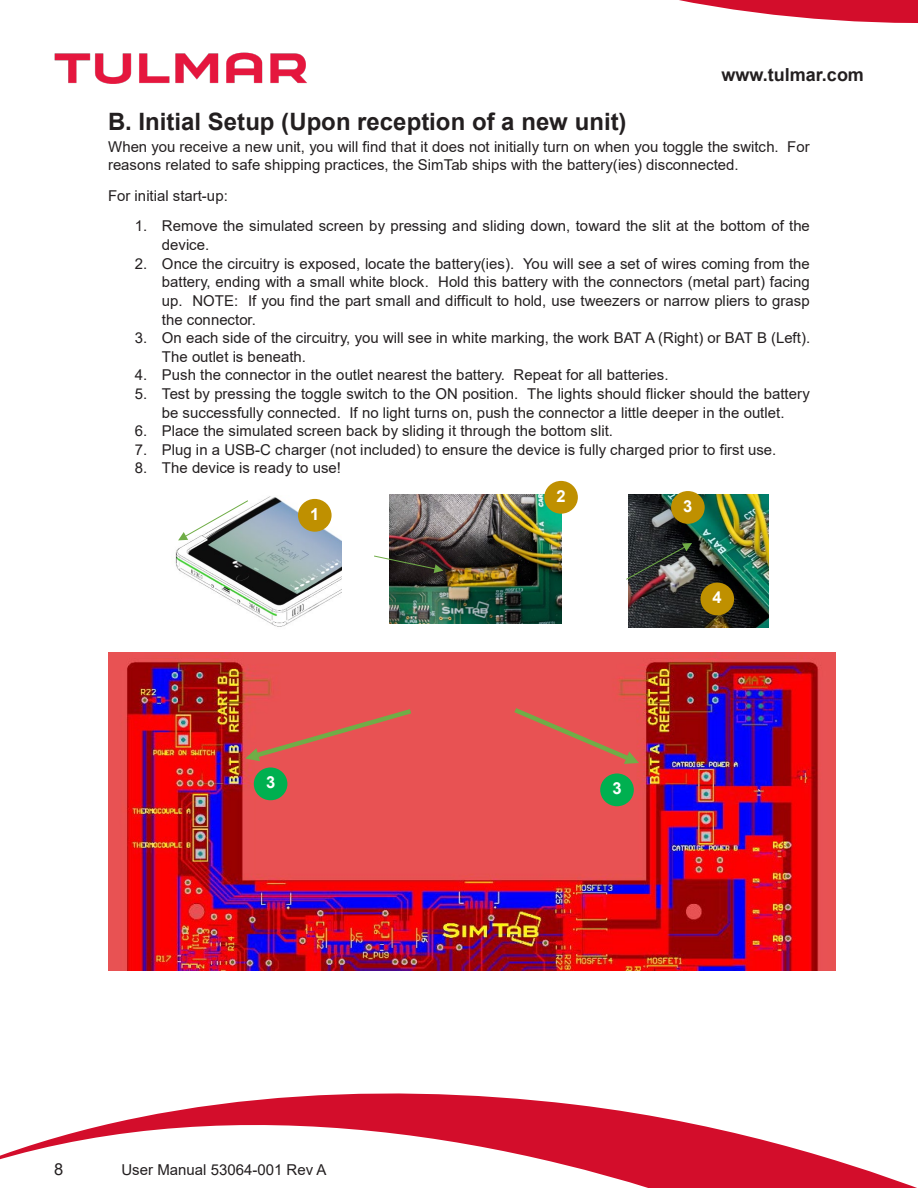
<style>
.page{position:relative;width:918px;height:1188px;background:#fff}
.page>*{position:absolute;margin:0;border:0;box-sizing:border-box;transform-origin:0 0}
.t1{font:700 24px "Arial";color:#231f20}
.t2{font:700 18px "Arial";color:#231f20}
.t3{font:700 16.5px "Arial";color:#fff}
.t4{font:16.5px "Arial";color:#231f20}
.t5{font:15px/18.6px "Arial";color:#231f20}
</style>
<div class="page">
<img style="left:108px;top:652px;width:727px;height:318px">
<svg style="left:245px;top:706px;width:171px;height:55px;background:#dd5951"></svg>
<svg style="left:509px;top:704px;width:130px;height:60px;background:#de5951"></svg>
<img style="left:175px;top:496px;width:167px;height:131px">
<img style="left:389px;top:494px;width:173px;height:130px">
<img style="left:628px;top:495px;width:140px;height:132px">
<svg style="left:374px;top:555px;width:69px;height:18px"></svg>
<svg style="left:178px;top:500px;width:71px;height:40px"></svg>
<div style="left:298px;top:499px;width:34px;height:33px;background:#bf9000;border-radius:50%"></div>
<div style="left:544px;top:481px;width:34px;height:33px;background:#bf9000;border-radius:50%"></div>
<div style="left:671px;top:491px;width:34px;height:33px;background:#bf9000;border-radius:50%"></div>
<div style="left:700px;top:583px;width:34px;height:32px;background:#bf9000;border-radius:50%"></div>
<div style="left:254px;top:767px;width:33px;height:33px;background:#00b050;border-radius:50%"></div>
<div style="left:600px;top:773px;width:34px;height:33px;background:#00b050;border-radius:50%"></div>
<svg style="left:626px;top:543px;width:66px;height:37px;background:#565855"></svg>
<svg style="left:0;top:1093px;width:917px;height:95px"></svg>
<img style="left:54px;top:52px;width:253px;height:32px">
<svg style="left:679px;top:0;width:239px;height:23px"></svg>
<p class="t2" style="left:722px;top:62px;width:144px">www.tulmar.com</p>
<p class="t1" style="left:108px;top:105px;width:520px">B. Initial Setup (Upon reception of a new unit)</p>
<p class="t5" style="left:108px;top:137px;width:703px">When you receive a new unit, you will find that it does not initially turn on when you toggle the switch. For reasons related to safe shipping practices, the SimTab ships with the battery(ies) disconnected.</p>
<p class="t5" style="left:108px;top:186px;width:121px">For initial start-up:</p>
<p class="t5" style="left:162px;top:217px;width:649px;text-indent:-27px">1. Remove the simulated screen by pressing and sliding down, toward the slit at the bottom of the device.</p>
<p class="t5" style="left:162px;top:254px;width:649px;text-align:justify;text-indent:-27px">2. Once the circuitry is exposed, locate the battery(ies). You will see a set of wires coming from the battery, ending with a small white block. Hold this battery with the connectors (metal part) facing up. NOTE: If you find the part small and difficult to hold, use tweezers or narrow pliers to grasp the connector.</p>
<p class="t5" style="left:162px;top:328px;width:650px;text-indent:-27px">3. On each side of the circuitry, you will see in white marking, the work BAT A (Right) or BAT B (Left).<br>The outlet is beneath.</p>
<p class="t5" style="left:135px;top:366px;width:535px">4. Push the connector in the outlet nearest the battery. Repeat for all batteries.</p>
<p class="t5" style="left:135px;top:384px;width:676px;text-align:center">5. Test by pressing the toggle switch to the ON position. The lights should flicker should the battery be successfully connected. If no light turns on, push the connector a little deeper in the outlet.</p>
<p class="t5" style="left:135px;top:422px;width:480px">6. Place the simulated screen back by sliding it through the bottom slit.</p>
<p class="t5" style="left:135px;top:440px;width:643px">7. Plug in a USB-C charger (not included) to ensure the device is fully charged prior to first use.</p>
<p class="t5" style="left:135px;top:459px;width:208px">8. The device is ready to use!</p>
<p class="t3" style="left:310px;top:502px;width:11px">1</p>
<p class="t3" style="left:556px;top:484px;width:11px">2</p>
<p class="t3" style="left:683px;top:494px;width:11px">3</p>
<p class="t3" style="left:266px;top:771px;width:11px">3</p>
<p class="t3" style="left:612px;top:777px;width:11px">3</p>
<p class="t3" style="left:713px;top:586px;width:11px">4</p>
<p class="t4" style="left:54px;top:1157px;width:11px">8</p>
<p class="t5" style="left:122px;top:1160px;width:207px">User Manual 53064-001 Rev A</p>
</div>
